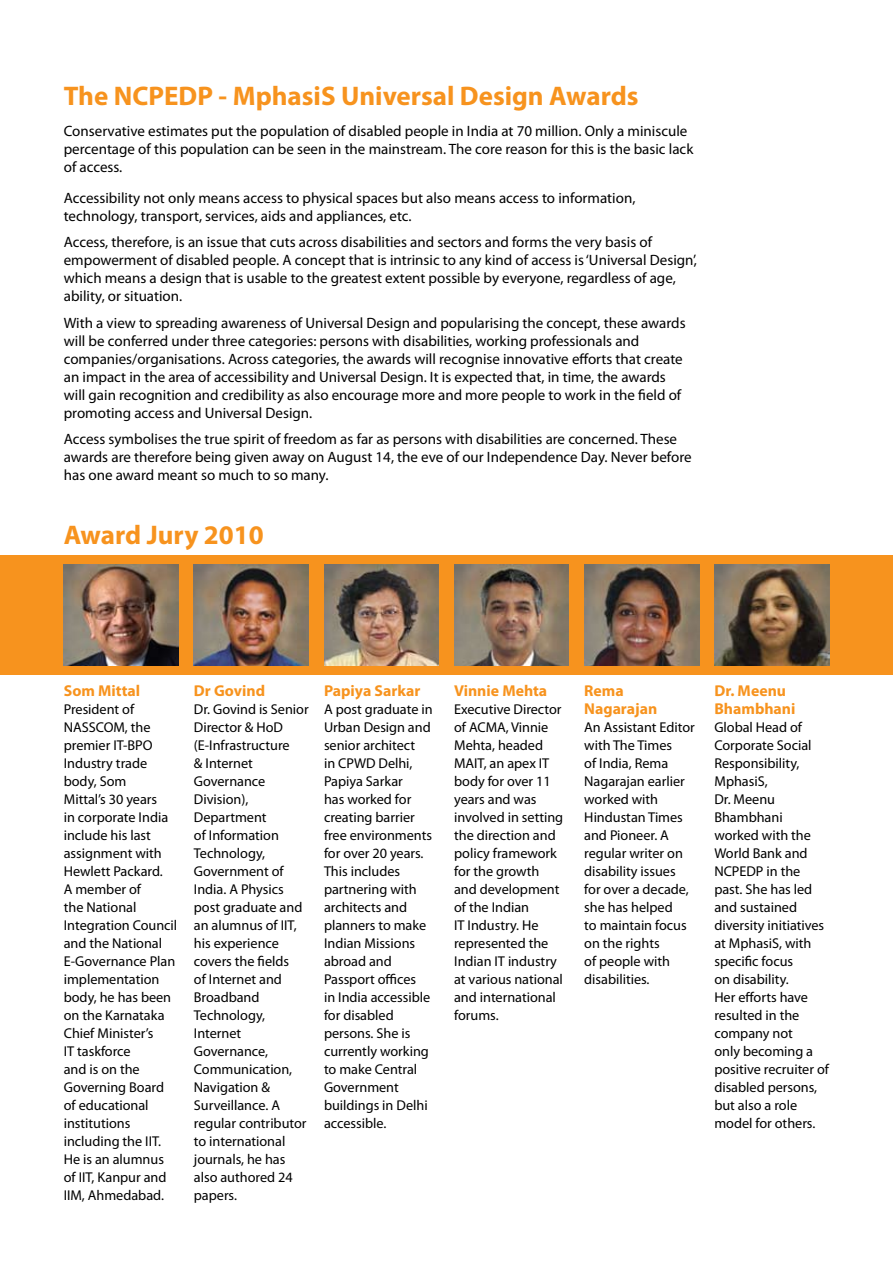
<style>
.page{position:relative;width:893px;height:1263px;background:#fff}
.page>*{position:absolute;margin:0;border:0;box-sizing:border-box;transform-origin:0 0}
.t1{font:700 27px "Myriad Pro";color:#f7931e}
.t2{font:700 15.75px "Myriad Pro";color:#f7931e}
.t3{font:15px/18px "Myriad Pro";color:#000}
.t4{font:14.25px/18px "Myriad Pro";color:#000}
</style>
<div class="page">
<div style="left:0;top:555px;width:893px;height:120px;background:#f7931e"></div>
<img style="left:64px;top:565px;width:115px;height:100px">
<img style="left:194px;top:565px;width:115px;height:100px">
<img style="left:324px;top:565px;width:115px;height:100px">
<img style="left:454px;top:565px;width:115px;height:100px">
<img style="left:584px;top:565px;width:115px;height:100px">
<img style="left:714px;top:565px;width:115px;height:100px">
<h2 class="t1" style="left:64px;top:79px;width:576px">The NCPEDP - MphasiS Universal Design Awards</h2>
<p class="t3" style="left:64px;top:122px;width:631px">Conservative estimates put the population of disabled people in India at 70 million. Only a miniscule percentage of this population can be seen in the mainstream. The core reason for this is the basic lack of access.</p>
<p class="t3" style="left:64px;top:189px;width:573px">Accessibility not only means access to physical spaces but also means access to information, technology, transport, services, aids and appliances, etc.</p>
<p class="t3" style="left:64px;top:234px;width:635px">Access, therefore, is an issue that cuts across disabilities and sectors and forms the very basis of empowerment of disabled people. A concept that is intrinsic to any kind of access is ‘Universal Design’, which means a design that is usable to the greatest extent possible by everyone, regardless of age, ability, or situation.</p>
<p class="t3" style="left:64px;top:314px;width:623px">With a view to spreading awareness of Universal Design and popularising the concept, these awards will be conferred under three categories: persons with disabilities, working professionals and companies/organisations. Across categories, the awards will recognise innovative efforts that create an impact in the area of accessibility and Universal Design. It is expected that, in time, the awards will gain recognition and credibility as also encourage more and more people to work in the field of promoting access and Universal Design.</p>
<p class="t3" style="left:64px;top:431px;width:629px">Access symbolises the true spirit of freedom as far as persons with disabilities are concerned. These awards are therefore being given away on August 14, the eve of our Independence Day. Never before has one award meant so much to so many.</p>
<h2 class="t1" style="left:64px;top:517px;width:202px">Award Jury 2010</h2>
<h3 class="t2" style="left:64px;top:680px;width:78px">Som Mittal</h3>
<h3 class="t2" style="left:194px;top:680px;width:73px">Dr Govind</h3>
<h3 class="t2" style="left:324px;top:680px;width:98px">Papiya Sarkar</h3>
<h3 class="t2" style="left:454px;top:680px;width:95px">Vinnie Mehta</h3>
<h3 class="t2" style="left:584px;top:680px;width:41px">Rema</h3>
<h3 class="t2" style="left:714px;top:680px;width:73px">Dr. Meenu</h3>
<p class="t4" style="left:64px;top:700px;width:115px">President of<br>NASSCOM, the premier IT-BPO<br>Industry trade body, Som<br>Mittal’s 30 years<br>in corporate India include his last assignment with<br>Hewlett Packard.<br>A member of<br>the National<br>Integration Council and the National<br>E-Governance Plan implementation body, he has been on the Karnataka<br>Chief Minister’s<br>IT taskforce<br>and is on the<br>Governing Board of educational institutions including the IIT.<br>He is an alumnus of IIT, Kanpur and<br>IIM, Ahmedabad.</p>
<p class="t4" style="left:194px;top:700px;width:116px">Dr. Govind is Senior<br>Director &amp; HoD (E-Infrastructure<br>&amp; Internet<br>Governance<br>Division),<br>Department<br>of Information<br>Technology,<br>Government of<br>India. A Physics post graduate and an alumnus of IIT, his experience covers the fields<br>of Internet and<br>Broadband<br>Technology,<br>Internet<br>Governance,<br>Communication,<br>Navigation &amp;<br>Surveillance. A regular contributor to international journals, he has also authored 24 papers.</p>
<p class="t4" style="left:324px;top:700px;width:110px">A post graduate in<br>Urban Design and senior architect<br>in CPWD Delhi,<br>Papiya Sarkar<br>has worked for creating barrier free environments for over 20 years.<br>This includes partnering with architects and planners to make<br>Indian Missions abroad and<br>Passport offices<br>in India accessible for disabled persons. She is currently working to make Central<br>Government buildings in Delhi accessible.</p>
<p class="t4" style="left:454px;top:700px;width:111px">Executive Director of ACMA, Vinnie<br>Mehta, headed<br>MAIT, an apex IT body for over 11 years and was involved in setting the direction and policy framework for the growth and development of the Indian<br>IT Industry. He represented the<br>Indian IT industry at various national and international forums.</p>
<h3 class="t2" style="left:584px;top:698px;width:74px">Nagarajan</h3>
<h3 class="t2" style="left:714px;top:698px;width:83px">Bhambhani</h3>
<p class="t4" style="left:584px;top:718px;width:112px">An Assistant Editor with The Times<br>of India, Rema<br>Nagarajan earlier worked with<br>Hindustan Times and Pioneer. A regular writer on disability issues for over a decade, she has helped<br>to maintain focus on the rights<br>of people with disabilities.</p>
<p class="t4" style="left:714px;top:718px;width:116px">Global Head of<br>Corporate Social<br>Responsibility,<br>MphasiS,<br>Dr. Meenu<br>Bhambhani worked with the<br>World Bank and<br>NCPEDP in the past. She has led and sustained diversity initiatives at MphasiS, with specific focus<br>on disability.<br>Her efforts have resulted in the company not<br>only becoming a positive recruiter of disabled persons, but also a role model for others.</p>
</div>
